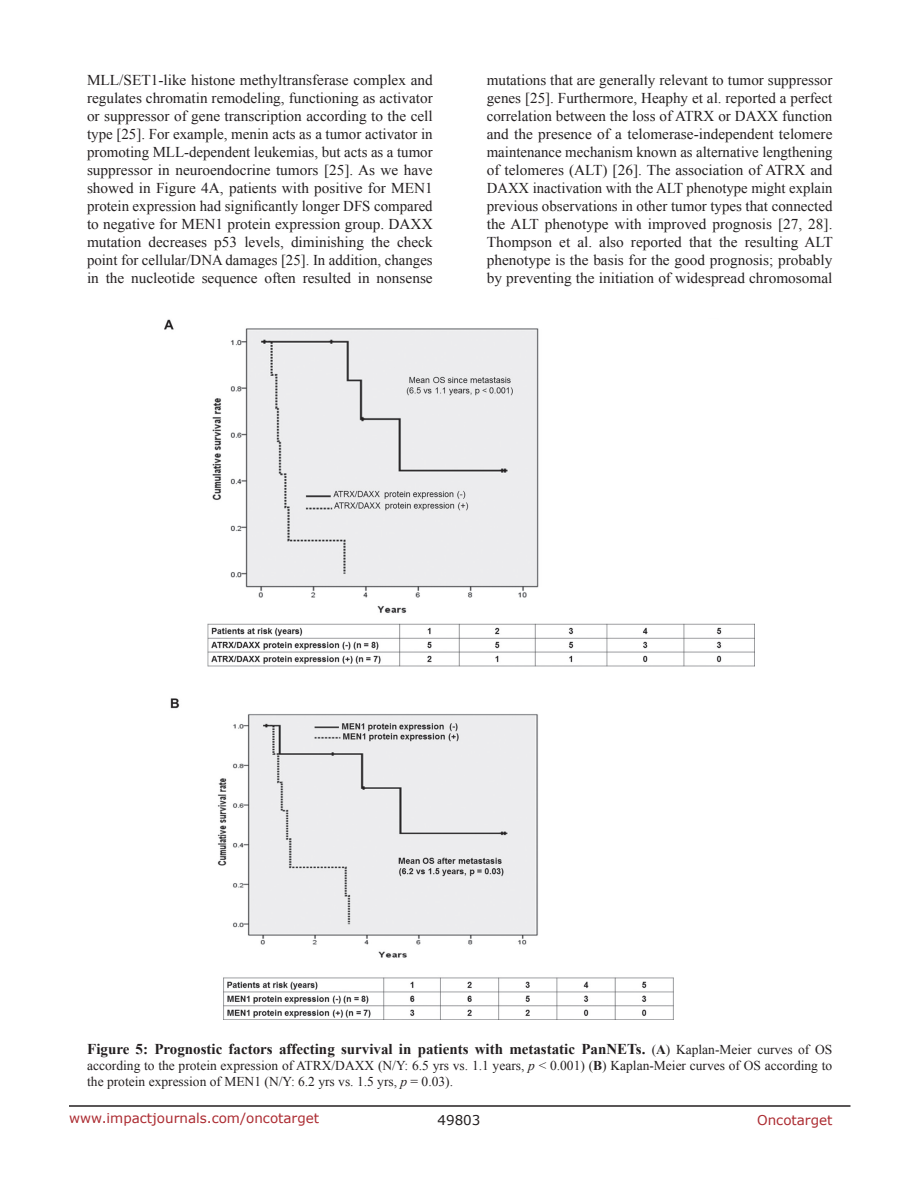
<style>
.page{position:relative;width:918px;height:1188px;background:#fff}
.page>*{position:absolute;margin:0;border:0;box-sizing:border-box;transform-origin:0 0}
.BodyText{font:15px/18px "Times New Roman";color:#231f20;text-align:justify}
.FigureText{font:700 15px "Times New Roman";color:#231f20}
.FigureText-2{font:13.5px/16.2px "Times New Roman";color:#231f20}
.t1{font:13.5px "Verdana";color:#ac2b31}
.t2{font:13.5px "Verdana";color:#231f20}
.s1{font-weight:400;font-size:13.5px}
.s2{font-size:13.5px}
.s3{font-style:italic}
.s4{font-weight:700}
</style>
<div class="page">
<hr style="left:69px;top:1105px;width:781px;height:2px;background:#231f20">
<img style="left:165px;top:319px;width:590px;height:701px">
<p class="BodyText" style="left:87px;top:71px;width:347px">MLL/SET1-like histone methyltransferase complex and regulates chromatin remodeling, functioning as activator or suppressor of gene transcription according to the cell type [25]. For example, menin acts as a tumor activator in promoting MLL-dependent leukemias, but acts as a tumor suppressor in neuroendocrine tumors [25]. As we have showed in Figure 4A, patients with positive for MEN1 protein expression had significantly longer DFS compared to negative for MEN1 protein expression group. DAXX mutation decreases p53 levels, diminishing the check point for cellular/DNA damages [25]. In addition, changes in the nucleotide sequence often resulted in nonsense</p>
<p class="BodyText" style="left:487px;top:71px;width:348px">mutations that are generally relevant to tumor suppressor genes [25]. Furthermore, Heaphy et al. reported a perfect correlation between the loss of ATRX or DAXX function and the presence of a telomerase-independent telomere maintenance mechanism known as alternative lengthening of telomeres (ALT) [26]. The association of ATRX and DAXX inactivation with the ALT phenotype might explain previous observations in other tumor types that connected the ALT phenotype with improved prognosis [27, 28].<br>Thompson et al. also reported that the resulting ALT phenotype is the basis for the good prognosis; probably by preventing the initiation of widespread chromosomal</p>
<p class="FigureText" style="left:87px;top:1039px;width:747px">Figure 5: Prognostic factors affecting survival in patients with metastatic PanNETs. <span class="s1">(</span><span class="s2">A</span><span class="s1">) Kaplan-Meier curves of OS</span></p>
<p class="FigureText-2" style="left:87px;top:1057px;width:747px">according to the protein expression of ATRX/DAXX (N/Y: 6.5 yrs vs. 1.1 years, <span class="s3">p</span> &lt; 0.001) (<span class="s4">B</span>) Kaplan-Meier curves of OS according to the protein expression of MEN1 (N/Y: 6.2 yrs vs. 1.5 yrs, <span class="s3">p</span> = 0.03).</p>
<p class="t1" style="left:69px;top:1109px;width:252px">www.impactjournals.com/oncotarget</p>
<p class="t2" style="left:438px;top:1111px;width:44px">49803</p>
<p class="t1" style="left:757px;top:1111px;width:77px">Oncotarget</p>
</div>
